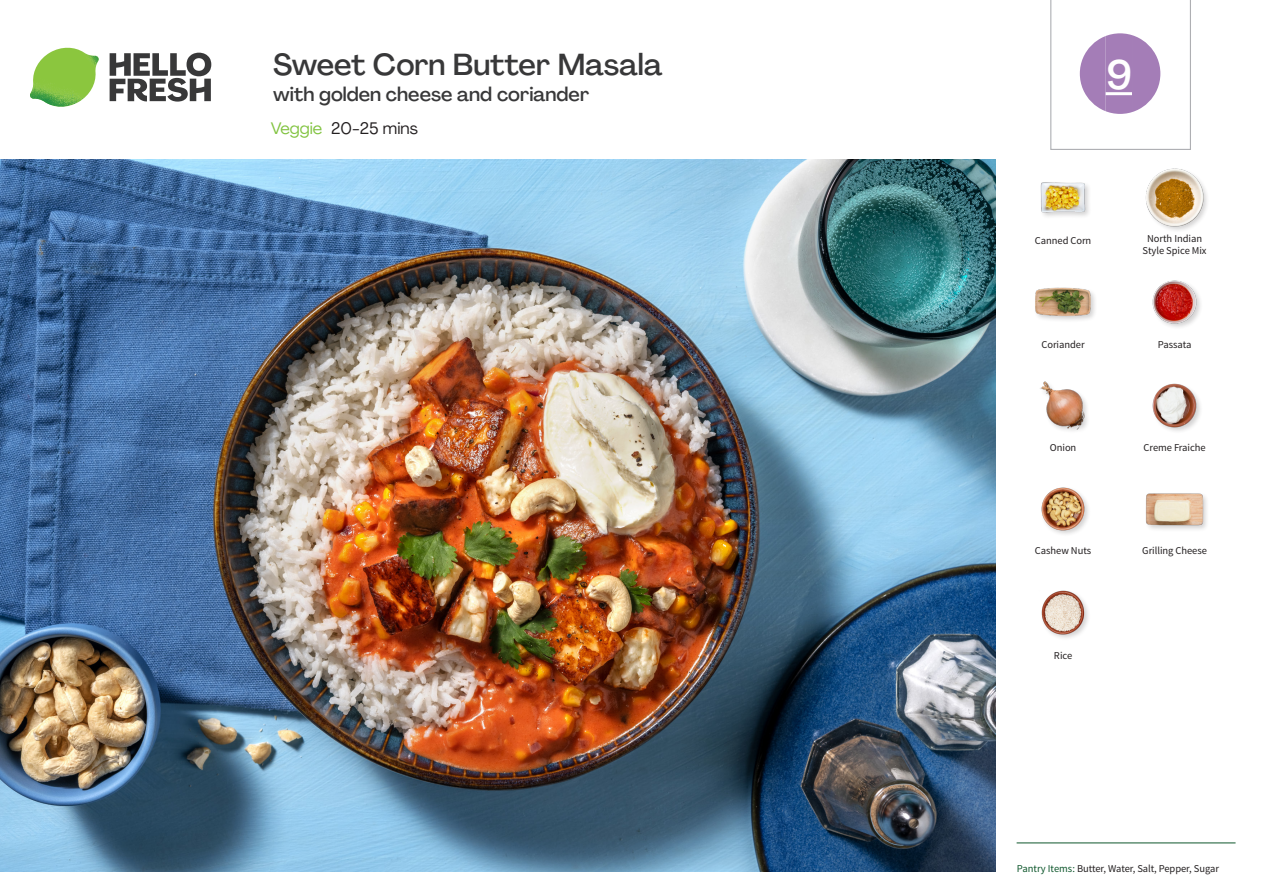
<style>
.page{position:relative;width:1263px;height:893px;background:#fff}
.page>*{position:absolute;margin:0;border:0;box-sizing:border-box;transform-origin:0 0}
._24_Recipe_Nr_Bag{font:500 40.5px "Agrandir";color:#fff}
._15_Titel_UK{font:500 30px "Agrandir";color:#383839}
._15_Titel_UK-2{font:500 19.5px "Agrandir";color:#383839}
._02_Box_Type{font:16.5px "Agrandir";color:#231f20}
._18_FRONT_ingredient{font:10.5px/12px "Source Sans Pro";letter-spacing:-.005em;color:#231f20;text-align:center}
.t1{font:10.5px "Source Sans Variable";letter-spacing:-.005em;color:#231f20}
.s1{color:#81c340}
.s2{font-family:"Source Sans Pro";color:#0e572c}
</style>
<div class="page">
<svg style="left:110px;top:53px;width:101px;height:49px"></svg>
<img style="left:30px;top:48px;width:69px;height:59px">
<img style="left:0;top:159px;width:995px;height:713px">
<hr style="left:1016px;top:843px;width:219px;height:1px;background:#0e572c">
<img style="left:1040px;top:182px;width:49px;height:35px">
<div style="left:1145px;top:168px;width:65px;height:65px;background:#231f20;opacity:.2"></div>
<img style="left:1146px;top:169px;width:57px;height:57px">
<img style="left:1152px;top:280px;width:49px;height:47px">
<div style="left:1034px;top:286px;width:64px;height:37px;background:#231f20;opacity:.2"></div>
<img style="left:1034px;top:286px;width:58px;height:37px">
<img style="left:1152px;top:383px;width:49px;height:48px">
<img style="left:1040px;top:381px;width:48px;height:50px">
<div style="left:1145px;top:492px;width:64px;height:41px;background:#231f20;opacity:.2"></div>
<img style="left:1146px;top:492px;width:57px;height:41px">
<img style="left:1041px;top:487px;width:48px;height:47px">
<img style="left:1041px;top:590px;width:47px;height:48px">
<svg style="left:1050px;top:0;width:141px;height:150px"></svg>
<p class="_15_Titel_UK" style="left:273px;top:46px;width:391px">Sweet Corn Butter Masala</p>
<p class="_15_Titel_UK-2" style="left:273px;top:82px;width:317px">with golden cheese and coriander</p>
<p class="_02_Box_Type" style="left:271px;top:118px;width:149px"><span class="s1">Veggie</span> 20-25 mins</p>
<p class="_24_Recipe_Nr_Bag" style="left:1106px;top:50px;width:28px">9</p>
<p class="_18_FRONT_ingredient" style="left:1035px;top:235px;width:58px">Canned Corn</p>
<p class="_18_FRONT_ingredient" style="left:1142px;top:233px;width:66px">North Indian<br>Style Spice Mix</p>
<p class="_18_FRONT_ingredient" style="left:1041px;top:339px;width:45px">Coriander</p>
<p class="_18_FRONT_ingredient" style="left:1158px;top:339px;width:35px">Passata</p>
<p class="_18_FRONT_ingredient" style="left:1050px;top:441px;width:28px">Onion</p>
<p class="_18_FRONT_ingredient" style="left:1143px;top:441px;width:64px">Creme Fraiche</p>
<p class="_18_FRONT_ingredient" style="left:1035px;top:545px;width:58px">Cashew Nuts</p>
<p class="_18_FRONT_ingredient" style="left:1142px;top:545px;width:66px">Grilling Cheese</p>
<p class="_18_FRONT_ingredient" style="left:1054px;top:649px;width:20px">Rice</p>
<p class="t1" style="left:1017px;top:862px;width:204px"><span class="s2">Pantry Items:</span> Butter, Water, Salt, Pepper, Sugar</p>
</div>
